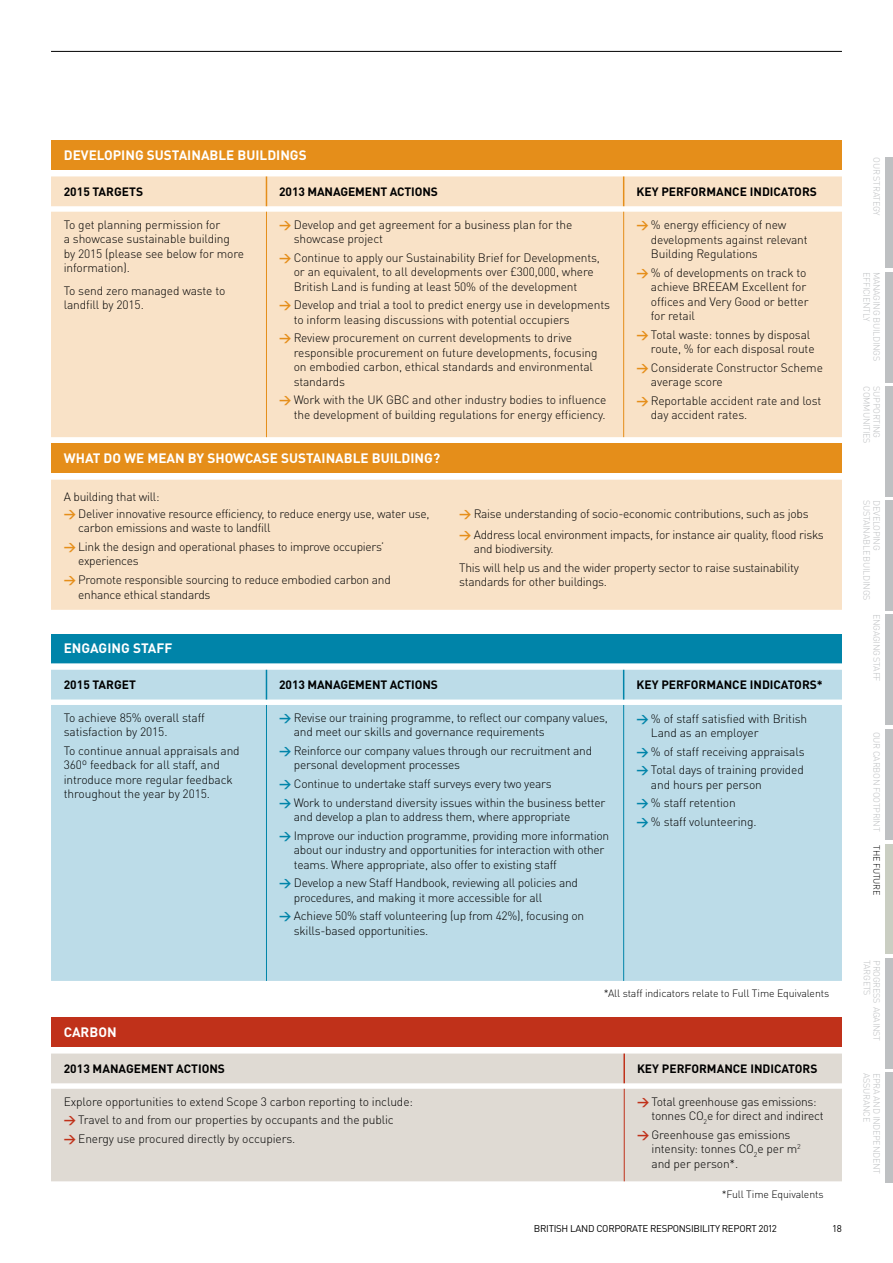
<style>
.page{position:relative;width:893px;height:1263px;background:#fff}
.page>*{position:absolute;margin:0;border:0;box-sizing:border-box;transform-origin:0 0}
.t1{font:700 13.5px "DIN Pro";color:#fff}
.t2{font:300 12px/14.4px "DIN Pro";letter-spacing:-.02em;color:#000}
.t3{font:700 12px "DIN Pro";color:#000}
.t4{font:300 10.5px "DIN Pro";letter-spacing:-.01em;color:#000}
.t5{font:9.75px "DIN Pro";letter-spacing:-.03em;color:#000}
.t6{font:300 9px/9.8px "DIN Pro";letter-spacing:-.03em;color:#bec0c2}
.t7{font:300 9px "DIN Pro";letter-spacing:-.03em;color:#000}
.s1{font-weight:700;color:#e58e1a}
.s2{font-weight:700;color:#0084a9}
.s3{font-weight:700;color:#c0311a}
</style>
<div class="page">
<hr style="left:51px;top:51px;width:791px;height:1px;background:#000">
<div style="left:886px;top:157px;width:7px;height:111px;background:#bec0c2"></div>
<div style="left:886px;top:272px;width:7px;height:110px;background:#bec0c2"></div>
<div style="left:886px;top:386px;width:7px;height:110px;background:#bec0c2"></div>
<div style="left:886px;top:500px;width:7px;height:111px;background:#bec0c2"></div>
<div style="left:886px;top:615px;width:7px;height:110px;background:#bec0c2"></div>
<div style="left:886px;top:730px;width:7px;height:110px;background:#bec0c2"></div>
<div style="left:886px;top:844px;width:7px;height:110px;background:#cacec2"></div>
<div style="left:886px;top:958px;width:7px;height:111px;background:#bec0c2"></div>
<div style="left:886px;top:1073px;width:7px;height:110px;background:#bec0c2"></div>
<div style="left:51px;top:140px;width:791px;height:30px;background:#e58e1a"></div>
<div style="left:51px;top:176px;width:791px;height:434px;background:#f9e2c7"></div>
<div style="left:51px;top:443px;width:791px;height:30px;background:#e58e1a"></div>
<hr style="left:266px;top:176px;width:1px;height:30px;background:#e58e1a">
<hr style="left:623px;top:176px;width:1px;height:30px;background:#e58e1a">
<hr style="left:266px;top:212px;width:1px;height:225px;background:#e58e1a">
<hr style="left:623px;top:212px;width:1px;height:225px;background:#e58e1a">
<div style="left:51px;top:634px;width:791px;height:29px;background:#0084a9"></div>
<svg style="left:51px;top:663px;width:791px;height:7px"></svg>
<div style="left:51px;top:670px;width:791px;height:311px;background:#bcdce8"></div>
<svg style="left:266px;top:670px;width:1px;height:29px"></svg>
<svg style="left:623px;top:670px;width:1px;height:29px"></svg>
<hr style="left:266px;top:705px;width:1px;height:276px;background:#0084a9">
<hr style="left:623px;top:705px;width:1px;height:276px;background:#0084a9">
<div style="left:51px;top:1017px;width:791px;height:30px;background:#c0311a"></div>
<div style="left:51px;top:1053px;width:791px;height:128px;background:#dfdad3"></div>
<hr style="left:624px;top:1089px;width:1px;height:92px;background:#c0311a">
<hr style="left:623px;top:1053px;width:2px;height:30px;background:#c0311a">
<p class="t1" style="left:64px;top:144px;width:244px">DEVELOPING SUSTAINABLE BUILDINGS</p>
<p class="t3" style="left:64px;top:181px;width:81px">2015 TARGETS</p>
<p class="t3" style="left:279px;top:181px;width:160px">2013 MANAGEMENT ACTIONS</p>
<p class="t3" style="left:636px;top:181px;width:182px">KEY PERFORMANCE INDICATORS</p>
<p class="t2" style="left:64px;top:216px;width:182px">To get planning permission for<br>a showcase sustainable building by 2015 (please see below for more information).</p>
<p class="t2" style="left:64px;top:282px;width:163px">To send zero managed waste to landfill by 2015.</p>
<p class="t2" style="left:294px;top:216px;width:280px;text-indent:-15px"><span class="s1">→</span> Develop and get agreement for a business plan for the showcase project</p>
<p class="t2" style="left:294px;top:249px;width:308px;text-indent:-15px"><span class="s1">→</span> Continue to apply our Sustainability Brief for Developments, or an equivalent, to all developments over £300,000, where<br>British Land is funding at least 50% of the development</p>
<p class="t2" style="left:294px;top:297px;width:318px;text-indent:-15px"><span class="s1">→</span> Develop and trial a tool to predict energy use in developments to inform leasing discussions with potential occupiers</p>
<p class="t2" style="left:294px;top:330px;width:305px;text-indent:-15px"><span class="s1">→</span> Review procurement on current developments to drive responsible procurement on future developments, focusing on embodied carbon, ethical standards and environmental standards</p>
<p class="t2" style="left:279px;top:392px;width:329px;text-align:right"><span class="s1">→</span> Work with the U K GBC and other industry bodies to influence the development of building regulations for energy efficiency.</p>
<p class="t2" style="left:651px;top:217px;width:158px;text-indent:-15px"><span class="s1">→</span> % energy efficiency of new developments against relevant<br>Building Regulations</p>
<p class="t2" style="left:651px;top:264px;width:159px;text-indent:-15px"><span class="s1">→</span> % of developments on track to achieve BREEAM Excellent for offices and Very Good or better for retail</p>
<p class="t2" style="left:651px;top:326px;width:165px;text-indent:-15px"><span class="s1">→</span> Total waste: tonnes by disposal route, % for each disposal route</p>
<p class="t2" style="left:651px;top:359px;width:174px;text-indent:-15px"><span class="s1">→</span> Considerate Constructor Scheme average score</p>
<p class="t2" style="left:651px;top:392px;width:172px;text-indent:-15px"><span class="s1">→</span> Reportable accident rate and lost day accident rates.</p>
<p class="t1" style="left:64px;top:447px;width:378px">WHAT DO WE MEAN BY SHOWCASE SUSTAINABLE BUILDING?</p>
<p class="t2" style="left:64px;top:488px;width:97px">A building that will:</p>
<p class="t2" style="left:78px;top:505px;width:353px;text-indent:-15px"><span class="s1">→</span> Deliver innovative resource efficiency, to reduce energy use, water use, carbon emissions and waste to landfill</p>
<p class="t2" style="left:78px;top:538px;width:307px;text-indent:-15px"><span class="s1">→</span> Link the design and operational phases to improve occupiers’ experiences</p>
<p class="t2" style="left:78px;top:571px;width:314px;text-indent:-15px"><span class="s1">→</span> Promote responsible sourcing to reduce embodied carbon and enhance ethical standards</p>
<p class="t2" style="left:459px;top:505px;width:351px"><span class="s1">→</span> Raise understanding of socio-economic contributions, such as jobs</p>
<p class="t2" style="left:474px;top:526px;width:351px;text-indent:-15px"><span class="s1">→</span> Address local environment impacts, for instance air quality, flood risks and biodiversity.</p>
<p class="t2" style="left:459px;top:559px;width:341px">This will help us and the wider property sector to raise sustainability standards for other buildings.</p>
<p class="t1" style="left:64px;top:637px;width:110px">ENGAGING STAFF</p>
<p class="t3" style="left:64px;top:674px;width:74px">2015 TARGET</p>
<p class="t3" style="left:279px;top:674px;width:160px">2013 MANAGEMENT ACTIONS</p>
<p class="t3" style="left:636px;top:674px;width:188px">KEY PERFORMANCE INDICATORS*</p>
<p class="t2" style="left:64px;top:709px;width:143px">To achieve 85% overall staff satisfaction by 2015.</p>
<p class="t2" style="left:64px;top:742px;width:177px">To continue annual appraisals and<br>360º feedback for all staff, and introduce more regular feedback throughout the year by 2015.</p>
<p class="t2" style="left:294px;top:709px;width:316px;text-indent:-15px"><span class="s2">→</span> Revise our training programme, to reflect our company values, and meet our skills and governance requirements</p>
<p class="t2" style="left:294px;top:742px;width:300px;text-indent:-15px"><span class="s2">→</span> Reinforce our company values through our recruitment and personal development processes</p>
<p class="t2" style="left:279px;top:775px;width:274px"><span class="s2">→</span> Continue to undertake staff surveys every two years</p>
<p class="t2" style="left:294px;top:794px;width:313px;text-indent:-15px"><span class="s2">→</span> Work to understand diversity issues within the business better and develop a plan to address them, where appropriate</p>
<p class="t2" style="left:294px;top:827px;width:317px;text-indent:-15px"><span class="s2">→</span> Improve our induction programme, providing more information about our industry and opportunities for interaction with other teams. Where appropriate, also offer to existing staff</p>
<p class="t2" style="left:294px;top:875px;width:286px;text-indent:-15px"><span class="s2">→</span> Develop a new Staff Handbook, reviewing all policies and procedures, and making it more accessible for all</p>
<p class="t2" style="left:294px;top:908px;width:292px;text-indent:-15px"><span class="s2">→</span> Achieve 50% staff volunteering (up from 42%), focusing on skills-based opportunities.</p>
<p class="t2" style="left:651px;top:710px;width:158px;text-indent:-15px"><span class="s2">→</span> % of staff satisfied with British<br>Land as an employer</p>
<p class="t2" style="left:636px;top:743px;width:170px"><span class="s2">→</span> % of staff receiving appraisals</p>
<p class="t2" style="left:651px;top:762px;width:154px;text-indent:-15px"><span class="s2">→</span> Total days of training provided and hours per person</p>
<p class="t2" style="left:636px;top:795px;width:101px"><span class="s2">→</span> % staff retention</p>
<p class="t2" style="left:636px;top:813px;width:122px"><span class="s2">→</span> % staff volunteering.</p>
<p class="t4" style="left:604px;top:985px;width:227px">*All staff indicators relate to Full Time Equivalents</p>
<p class="t1" style="left:64px;top:1021px;width:54px">CARBON</p>
<p class="t3" style="left:64px;top:1058px;width:163px">2013 MANAGEMENT ACTIONS</p>
<p class="t3" style="left:637px;top:1058px;width:182px">KEY PERFORMANCE INDICATORS</p>
<p class="t2" style="left:64px;top:1093px;width:351px">Explore opportunities to extend Scope 3 carbon reporting to include:</p>
<p class="t2" style="left:64px;top:1112px;width:332px"><span class="s3">→</span> Travel to and from our properties by occupants and the public</p>
<p class="t2" style="left:64px;top:1130px;width:233px"><span class="s3">→</span> Energy use procured directly by occupiers.</p>
<p class="t2" style="left:651px;top:1093px;width:174px;text-indent:-15px"><span class="s3">→</span> Total greenhouse gas emissions: tonnes CO<sub>2</sub>e for direct and indirect</p>
<p class="t2" style="left:651px;top:1126px;width:151px;text-indent:-15px"><span class="s3">→</span> Greenhouse gas emissions intensity: tonnes CO<sub>2</sub>e per m<sup>2 </sup>and per person*.</p>
<p class="t4" style="left:722px;top:1186px;width:103px">*Full Time Equivalents</p>
<p class="t5" style="left:534px;top:1221px;width:244px">BRITISH LAND CORPORATE RESPONSIBILITY REPORT 2012</p>
<p class="t5" style="left:832px;top:1221px;width:11px">18</p>
<p class="t6" style="left:882px;top:157px;width:59px;rotate:90deg">Our strategy</p>
<p class="t6" style="left:882px;top:272px;width:91px;rotate:90deg">MANAGING BUILDINGS<br>EFFICIENTLY</p>
<p class="t6" style="left:882px;top:386px;width:58px;rotate:90deg">SU PPORTING<br>COMMUNITIES</p>
<p class="t6" style="left:872px;top:500px;width:102px;rotate:90deg">SUSTAINABLE BU ILDINGS</p>
<p class="t6" style="left:882px;top:500px;width:52px;rotate:90deg">DEVELOPING</p>
<p class="t6" style="left:882px;top:614px;width:69px;rotate:90deg">ENGAGING STAFF</p>
<p class="t6" style="left:882px;top:732px;width:101px;rotate:90deg">Our CARBON FOOTPRINT</p>
<p class="t7" style="left:883px;top:845px;width:52px;rotate:90deg">TH E FUTU RE</p>
<p class="t6" style="left:873px;top:960px;width:37px;rotate:90deg">TARGETS</p>
<p class="t6" style="left:882px;top:960px;width:82px;rotate:90deg">PROGRESS AGAINST</p>
<p class="t6" style="left:872px;top:1073px;width:51px;rotate:90deg">ASSU RANCE</p>
<p class="t6" style="left:882px;top:1073px;width:103px;rotate:90deg">EPRA AND INDEPENDENT</p>
</div>
